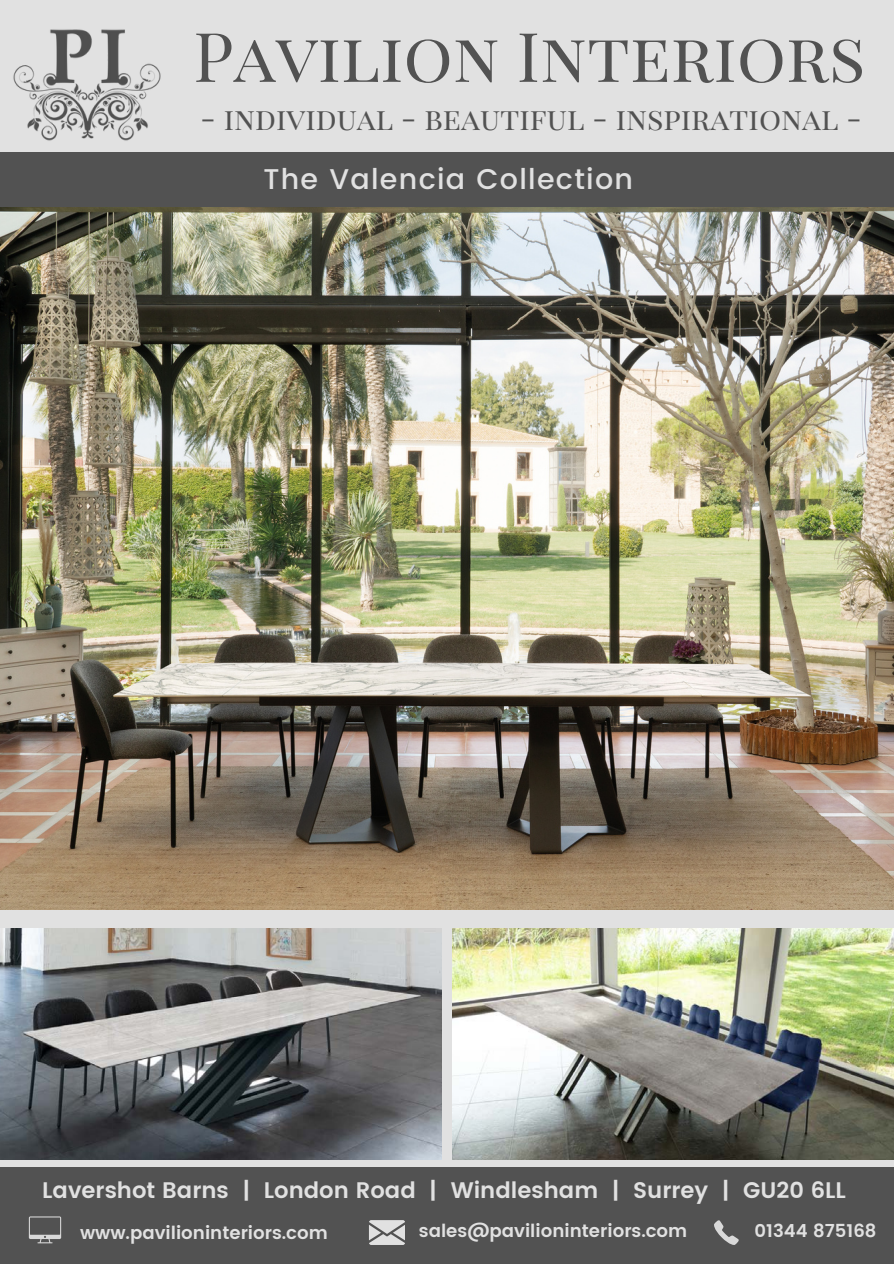
<style>
.page{position:relative;width:894px;height:1264px;background:#fff}
.page>*{position:absolute;margin:0;border:0;box-sizing:border-box;transform-origin:0 0}
.t1{font:68.4px "Playfair Display SC";color:#525252}
.t2{font:30.6px "Playfair Display SC";color:#525252}
.t3{font:500 28.5px "Poppins";letter-spacing:.045em;color:#e1e1e1}
.t4{font:600 22.5px "Poppins";color:#e1e1e1}
.t5{font:600 18px "Poppins";color:#e1e1e1}
</style>
<div class="page">
<div style="left:0;top:0;width:893px;height:1263px;background:#e1e1e1"></div>
<img style="left:0;top:207px;width:893px;height:702px">
<div style="left:0;top:1166px;width:893px;height:97px;background:#525252"></div>
<svg style="left:369px;top:1220px;width:36px;height:24px"></svg>
<img style="left:13px;top:29px;width:148px;height:112px">
<div style="left:0;top:152px;width:893px;height:55px;background:#525252"></div>
<img style="left:0;top:928px;width:441px;height:231px">
<img style="left:452px;top:928px;width:441px;height:231px">
<svg style="left:714px;top:1220px;width:24px;height:24px"></svg>
<svg style="left:29px;top:1216px;width:32px;height:27px"></svg>
<h2 class="t1" style="left:193px;top:8px;width:673px">Pavilion Interiors</h2>
<h4 class="t2" style="left:200px;top:97px;width:663px">- individual - beautiful - inspirational -</h4>
<p class="t3" style="left:263px;top:162px;width:371px">The Valencia Collection</p>
<h3 class="t4" style="left:42px;top:1176px;width:804px">Lavershot Barns | London Road | Windlesham | Surrey | GU20 6LL</h3>
<h1 class="t5" style="left:80px;top:1222px;width:249px">www.pavilioninteriors.com</h1>
<p class="t5" style="left:419px;top:1220px;width:270px">sales@pavilioninteriors.com</p>
<p class="t5" style="left:754px;top:1220px;width:123px">01344 875168</p>
</div>
